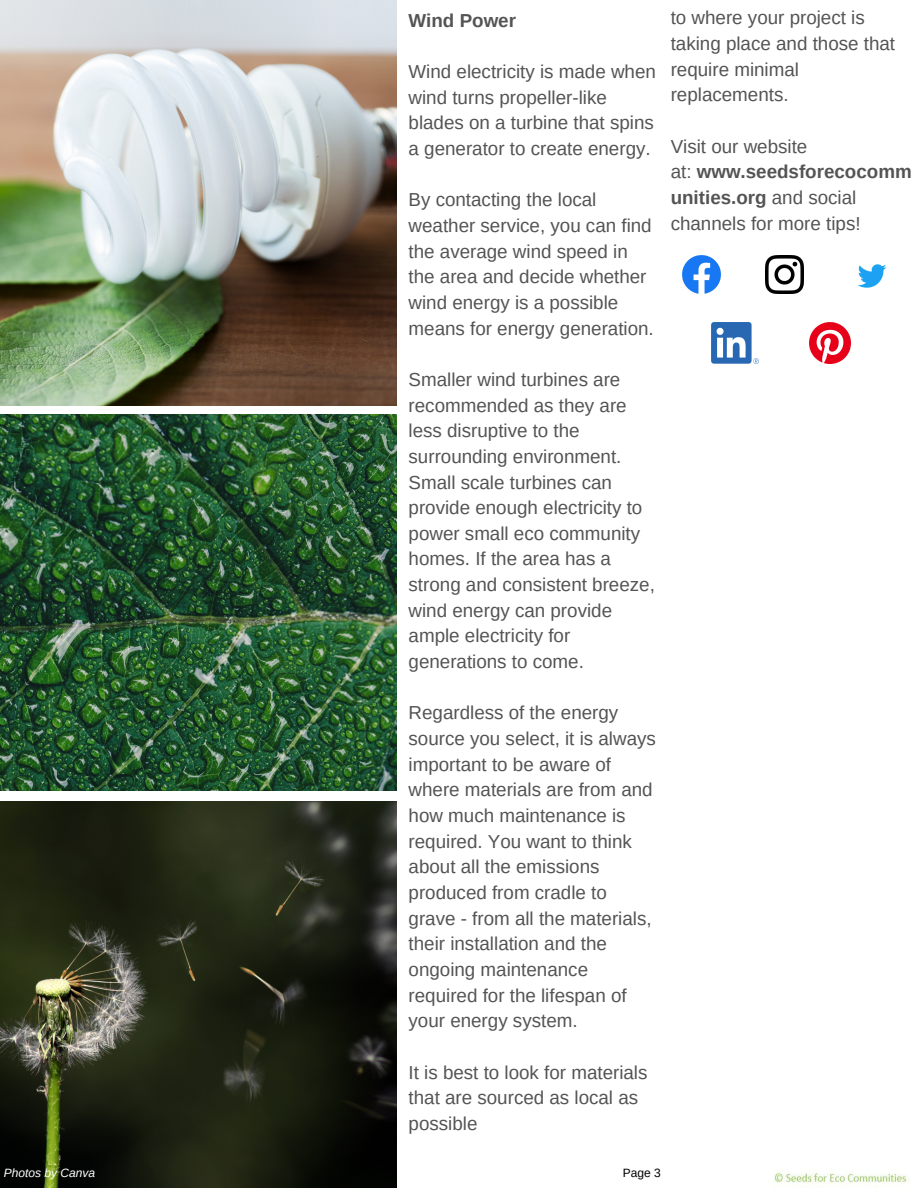
<style>
.page{position:relative;width:918px;height:1188px;background:#fff}
.page>*{position:absolute;margin:0;border:0;box-sizing:border-box;transform-origin:0 0}
.t1{font:18.75px/25.7px "Arimo";color:#545454}
.t2{font:700 18.75px "Arimo";color:#545454}
.t3{font:italic 12px "Arimo";color:#fff}
.t4{font:12px "Arimo";color:#000}
.s1{font-weight:700}
</style>
<div class="page">
<img style="left:774px;top:1169px;width:133px;height:18px">
<img style="left:0;top:0;width:397px;height:405px">
<img style="left:0;top:414px;width:397px;height:376px">
<img style="left:0;top:801px;width:396px;height:387px">
<img style="left:682px;top:256px;width:38px;height:38px">
<img style="left:765px;top:256px;width:39px;height:38px">
<img style="left:857px;top:264px;width:30px;height:24px">
<img style="left:712px;top:323px;width:47px;height:40px">
<img style="left:810px;top:323px;width:40px;height:40px">
<p class="t2" style="left:409px;top:10px;width:109px">Wind Power</p>
<p class="t1" style="left:409px;top:59px;width:249px">Wind electricity is made when wind turns propeller-like blades on a turbine that spins a generator to create energy.</p>
<p class="t1" style="left:409px;top:187px;width:247px">By contacting the local weather service, you can find the average wind speed in the area and decide whether wind energy is a possible means for energy generation.</p>
<p class="t1" style="left:409px;top:367px;width:248px">Smaller wind turbines are recommended as they are less disruptive to the surrounding environment.<br>Small scale turbines can provide enough electricity to power small eco community homes. If the area has a strong and consistent breeze, wind energy can provide ample electricity for generations to come.</p>
<p class="t1" style="left:409px;top:700px;width:249px">Regardless of the energy source you select, it is always important to be aware of where materials are from and how much maintenance is required. You want to think about all the emissions produced from cradle to grave - from all the materials, their installation and the ongoing maintenance required for the lifespan of your energy system.</p>
<p class="t1" style="left:409px;top:1059px;width:240px">It is best to look for materials that are sourced as local as possible</p>
<p class="t1" style="left:671px;top:5px;width:226px">to where your project is taking place and those that require minimal replacements.</p>
<p class="t1" style="left:671px;top:133px;width:243px">Visit our website<br>at: <span class="s1">www.seedsforecocomm unities.org</span> and social channels for more tips!</p>
<p class="t3" style="left:4px;top:1166px;width:93px">Photos by Canva</p>
<p class="t4" style="left:623px;top:1166px;width:39px">Page 3</p>
</div>
